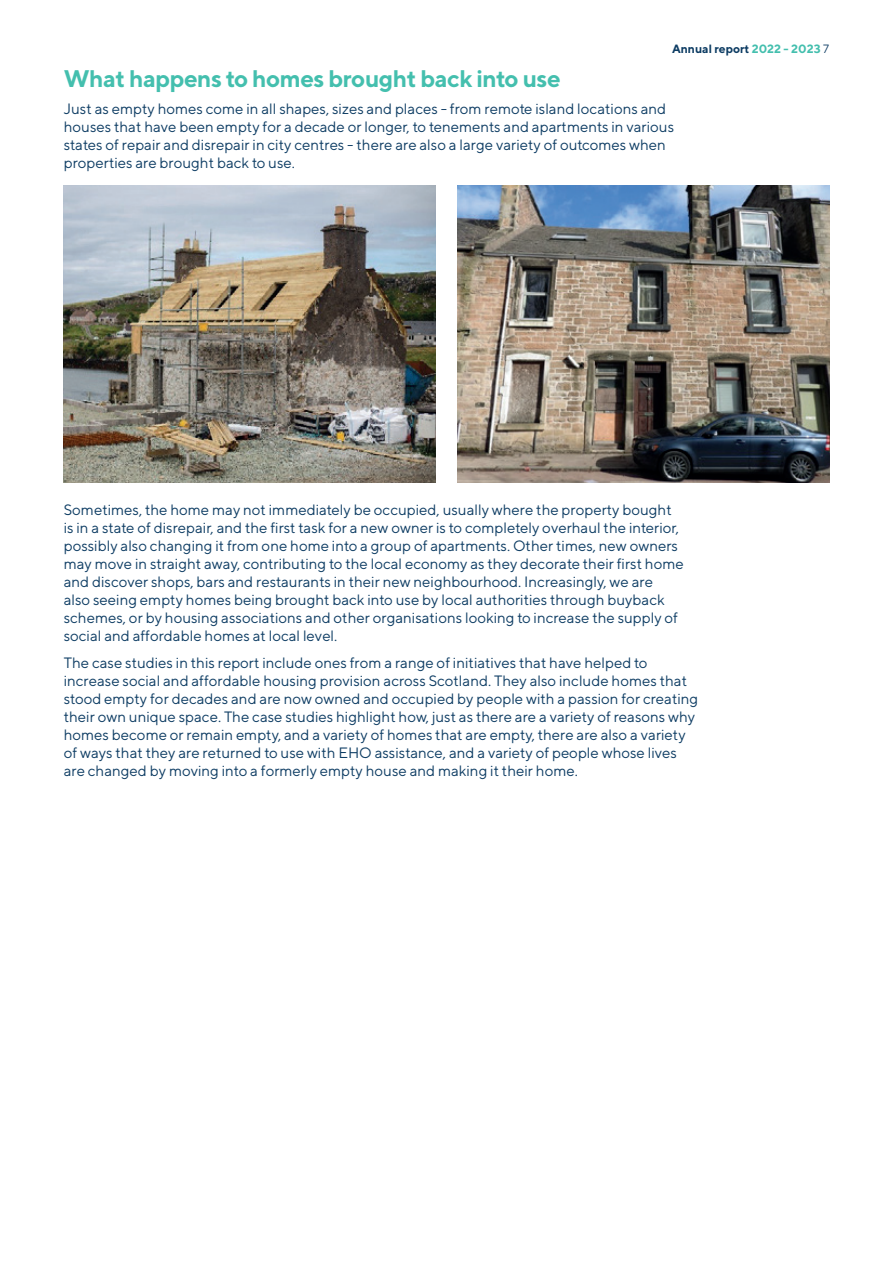
<style>
.page{position:relative;width:893px;height:1263px;background:#fff}
.page>*{position:absolute;margin:0;border:0;box-sizing:border-box;transform-origin:0 0}
.t1{font:700 24px "TT Norms";letter-spacing:-.02em;color:#44bfae}
.t2{font:15px/18px "TT Norms";color:#0d3c63}
.t3{font:700 12px "TT Norms";color:#0d3c63}
.s1{color:#44bfae}
.s2{font-weight:400}
</style>
<div class="page">
<img style="left:64px;top:185px;width:372px;height:298px">
<img style="left:457px;top:185px;width:372px;height:298px">
<p class="t3" style="left:672px;top:41px;width:158px">Annual report <span class="s1">2022 - 2023</span> <span class="s2">7</span></p>
<h1 class="t1" style="left:64px;top:63px;width:498px">What happens to homes brought back into use</h1>
<p class="t2" style="left:64px;top:99px;width:612px">Just as empty homes come in all shapes, sizes and places - from remote island locations and houses that have been empty for a decade or longer, to tenements and apartments in various states of repair and disrepair in city centres - there are also a large variety of outcomes when properties are brought back to use.</p>
<p class="t2" style="left:64px;top:500px;width:621px">Sometimes, the home may not immediately be occupied, usually where the property bought is in a state of disrepair, and the first task for a new owner is to completely overhaul the interior, possibly also changing it from one home into a group of apartments. Other times, new owners may move in straight away, contributing to the local economy as they decorate their first home and discover shops, bars and restaurants in their new neighbourhood. Increasingly, we are<br>also seeing empty homes being brought back into use by local authorities through buyback schemes, or by housing associations and other organisations looking to increase the supply of social and affordable homes at local level.</p>
<p class="t2" style="left:64px;top:653px;width:636px">The case studies in this report include ones from a range of initiatives that have helped to increase social and affordable housing provision across Scotland. They also include homes that stood empty for decades and are now owned and occupied by people with a passion for creating their own unique space. The case studies highlight how, just as there are a variety of reasons why homes become or remain empty, and a variety of homes that are empty, there are also a variety of ways that they are returned to use with EHO assistance, and a variety of people whose lives are changed by moving into a formerly empty house and making it their home.</p>
</div>
